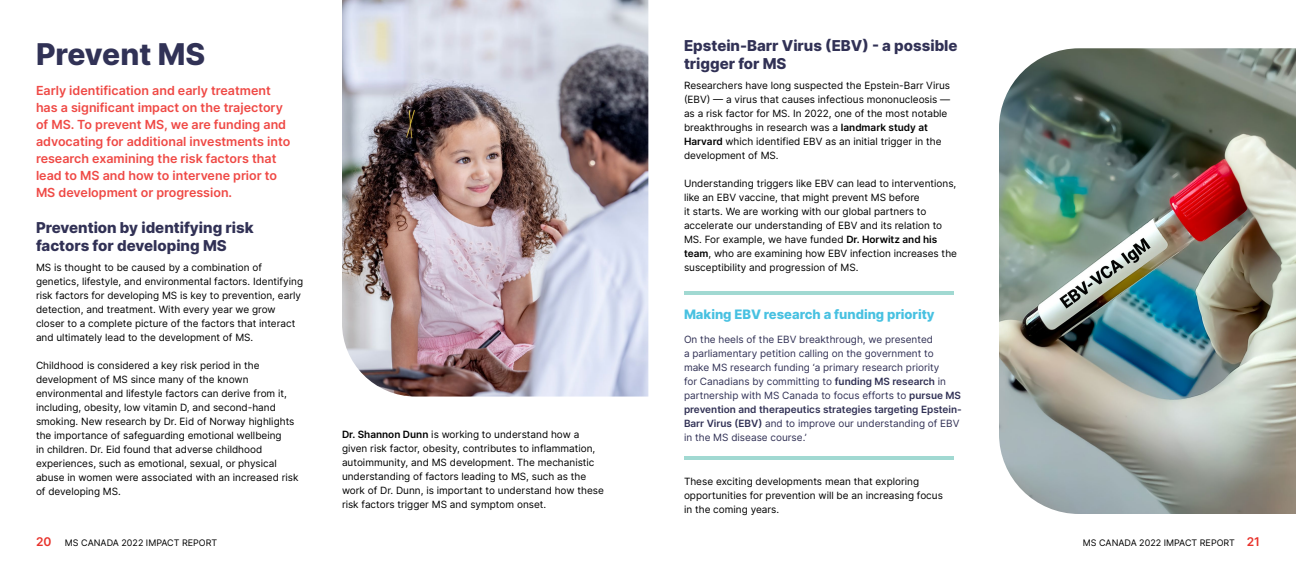
<style>
.page{position:relative;width:1296px;height:576px;background:#fff}
.page>*{position:absolute;margin:0;border:0;box-sizing:border-box;transform-origin:0 0}
.t1{font:800 30px "Inter";color:#313256}
.t2{font:800 15px/18px "Inter";color:#313155}
.t3{font:800 13px "Inter";color:#48c1e1}
.t4{font:600 12.5px/17px "Inter";color:#ef4945}
.t5{font:10px/14px "Inter";color:#000}
.t6{font:10px/14px "Inter";color:#313155}
.t7{font:9px "Inter";color:#000}
.s1{font-weight:600}
.s2{font-weight:600;font-size:12px;color:#e8332c}
</style>
<div class="page">
<img style="left:342px;top:0;width:306px;height:397px">
<hr style="left:684px;top:292px;width:270px;height:3px;background:#a1d9d2">
<hr style="left:684px;top:457px;width:270px;height:3px;background:#a1d9d2">
<img style="left:999px;top:48px;width:297px;height:466px">
<h1 class="t1" style="left:36px;top:32px;width:171px">Prevent MS</h1>
<p class="t4" style="left:36px;top:81px;width:256px">Early identification and early treatment has a significant impact on the trajectory of MS. To prevent MS, we are funding and advocating for additional investments into research examining the risk factors that lead to MS and how to intervene prior to MS development or progression.</p>
<h2 class="t2" style="left:36px;top:218px;width:219px">Prevention by identifying risk factors for developing MS</h2>
<p class="t5" style="left:36px;top:260px;width:269px">MS is thought to be caused by a combination of genetics, lifestyle, and environmental factors. Identifying risk factors for developing MS is key to prevention, early detection, and treatment. With every year we grow closer to a complete picture of the factors that interact and ultimately lead to the development of MS.</p>
<p class="t5" style="left:36px;top:358px;width:264px">Childhood is considered a key risk period in the development of MS since many of the known environmental and lifestyle factors can derive from it, including, obesity, low vitamin D, and second-hand smoking. New research by Dr. Eid of Norway highlights the importance of safeguarding emotional wellbeing<br>in children. Dr. Eid found that adverse childhood experiences, such as emotional, sexual, or physical abuse in women were associated with an increased risk of developing MS.</p>
<p class="t5" style="left:342px;top:428px;width:263px"><span class="s1">Dr. Shannon Dunn</span> is working to understand how a given risk factor, obesity, contributes to inflammation, autoimmunity, and MS development. The mechanistic understanding of factors leading to MS, such as the work of Dr. Dunn, is important to understand how these risk factors trigger MS and symptom onset.</p>
<h2 class="t2" style="left:684px;top:36px;width:275px">Epstein-Barr Virus (EBV) - a possible trigger for MS</h2>
<p class="t5" style="left:684px;top:78px;width:268px">Researchers have long suspected the Epstein-Barr Virus (EBV) — a virus that causes infectious mononucleosis — as a risk factor for MS. In 2022, one of the most notable breakthroughs in research was a <span class="s1">landmark study at Harvard</span> which identified EBV as an initial trigger in the development of MS.</p>
<p class="t5" style="left:684px;top:176px;width:275px">Understanding triggers like EBV can lead to interventions, like an EBV vaccine, that might prevent MS before<br>it starts. We are working with our global partners to accelerate our understanding of EBV and its relation to MS. For example, we have funded <span class="s1">Dr. Horwitz and his team</span>, who are examining how EBV infection increases the susceptibility and progression of MS.</p>
<h3 class="t3" style="left:684px;top:305px;width:252px">Making EBV research a funding priority</h3>
<p class="t6" style="left:684px;top:332px;width:279px">On the heels of the EBV breakthrough, we presented<br>a parliamentary petition calling on the government to<br>make MS research funding ‘a primary research priority<br>for Canadians by committing to <span class="s1">funding MS research</span> in partnership with MS Canada to focus efforts to <span class="s1">pursue MS prevention and therapeutics strategies targeting Epstein-Barr Virus (EBV)</span> and to improve our understanding of EBV in the MS disease course.’</p>
<p class="t5" style="left:684px;top:474px;width:260px">These exciting developments mean that exploring opportunities for prevention will be an increasing focus in the coming years.</p>
<p class="t7" style="left:36px;top:536px;width:183px"><span class="s2">20</span> MS CANADA 2022 IMPACT REPORT</p>
<p class="t7" style="left:1083px;top:536px;width:179px">MS CANADA 2022 IMPACT REPORT <span class="s2">21</span></p>
</div>
